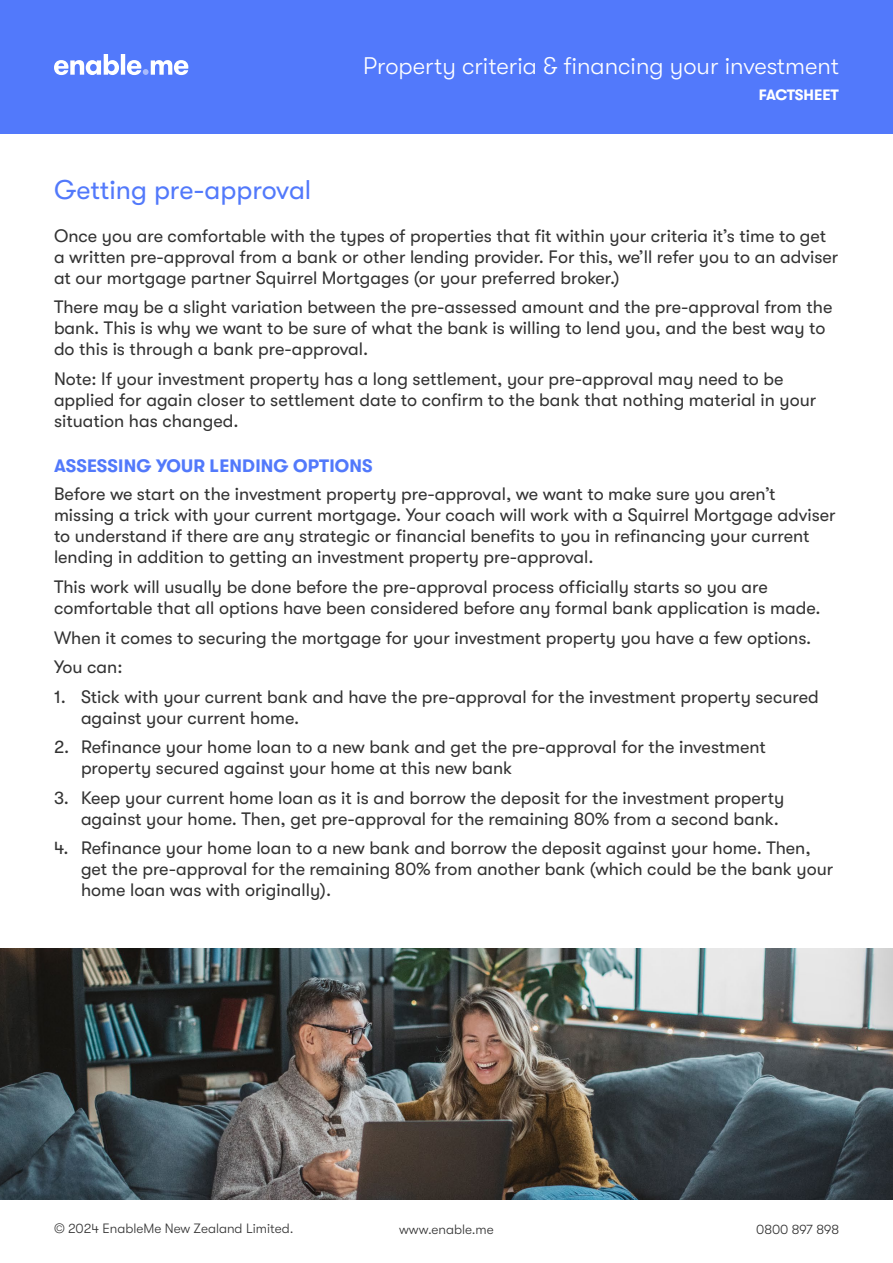
<style>
.page{position:relative;width:893px;height:1263px;background:#fff}
.page>*{position:absolute;margin:0;border:0;box-sizing:border-box;transform-origin:0 0}
.t1{font:27px "GT Walsheim";color:#5279fb}
.t2{font:300 24px "GT Walsheim";color:#fff}
.t3{font:18px/21px "GT Walsheim";color:#333}
.t4{font:700 18px "GT Walsheim";letter-spacing:.01em;color:#5279fb}
.t5{font:700 15px "GT Walsheim";letter-spacing:-.01em;color:#fff}
.t6{font:300 13.5px "GT Walsheim";color:#333}
</style>
<div class="page">
<div style="left:0;top:0;width:893px;height:133px;background:#5279fb"></div>
<svg style="left:54px;top:54px;width:134px;height:21px"></svg>
<img style="left:0;top:948px;width:893px;height:251px">
<h1 class="t1" style="left:54px;top:175px;width:259px">Getting pre-approval</h1>
<h2 class="t2" style="left:363px;top:52px;width:477px">Property criteria &amp; financing your investment</h2>
<p class="t5" style="left:759px;top:87px;width:82px">FACTSHEET</p>
<p class="t3" style="left:54px;top:225px;width:786px">Once you are comfortable with the types of properties that fit within your criteria it’s time to get a written pre-approval from a bank or other lending provider. For this, we’ll refer you to an adviser at our mortgage partner Squirrel Mortgages (or your preferred broker.)</p>
<p class="t3" style="left:54px;top:297px;width:780px">There may be a slight variation between the pre-assessed amount and the pre-approval from the bank. This is why we want to be sure of what the bank is willing to lend you, and the best way to do this is through a bank pre-approval.</p>
<p class="t3" style="left:54px;top:368px;width:764px">Note: If your investment property has a long settlement, your pre-approval may need to be applied for again closer to settlement date to confirm to the bank that nothing material in your situation has changed.</p>
<p class="t4" style="left:54px;top:455px;width:320px">ASSESSING YOUR LENDING OPTIONS</p>
<p class="t3" style="left:54px;top:484px;width:783px">Before we start on the investment property pre-approval, we want to make sure you aren’t missing a trick with your current mortgage. Your coach will work with a Squirrel Mortgage adviser to understand if there are any strategic or financial benefits to you in refinancing your current lending in addition to getting an investment property pre-approval.</p>
<p class="t3" style="left:54px;top:576px;width:768px">This work will usually be done before the pre-approval process officially starts so you are comfortable that all options have been considered before any formal bank application is made.</p>
<p class="t3" style="left:54px;top:623px;width:759px;line-height:29.5px">When it comes to securing the mortgage for your investment property you have a few options.<br>You can:</p>
<p class="t3" style="left:81px;top:686px;width:739px;text-indent:-27px">1. Stick with your current bank and have the pre-approval for the investment property secured against your current home.</p>
<p class="t3" style="left:81px;top:736px;width:686px;text-indent:-27px">2. Refinance your home loan to a new bank and get the pre-approval for the investment property secured against your home at this new bank</p>
<p class="t3" style="left:81px;top:787px;width:705px;text-indent:-27px">3. Keep your current home loan as it is and borrow the deposit for the investment property against your home. Then, get pre-approval for the remaining 80% from a second bank.</p>
<p class="t3" style="left:81px;top:837px;width:754px;text-indent:-27px">4. Refinance your home loan to a new bank and borrow the deposit against your home. Then, get the pre-approval for the remaining 80% from another bank (which could be the bank your home loan was with originally).</p>
<p class="t6" style="left:54px;top:1221px;width:241px">© 2024 EnableMe New Zealand Limited.</p>
<p class="t6" style="left:399px;top:1222px;width:96px">www.enable.me</p>
<p class="t6" style="left:756px;top:1222px;width:84px">0800 897 898</p>
</div>
